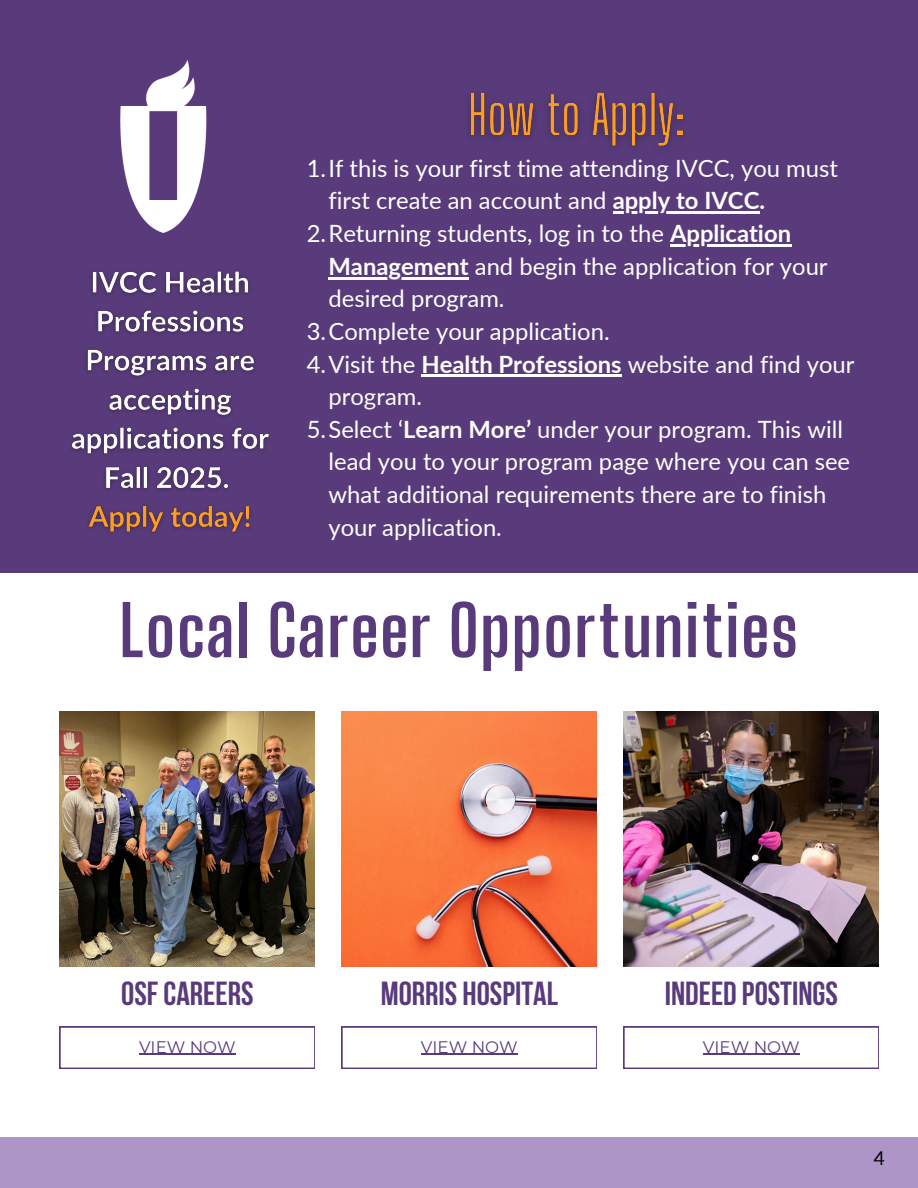
<style>
.page{position:relative;width:918px;height:1188px;background:#593b7b}
.page>*{position:absolute;margin:0;border:0;box-sizing:border-box;transform-origin:0 0}
.t1{font:700 69px "Big Shoulders Display";letter-spacing:.02em;color:#593b7b}
.t2{font:700 33.3px "Bebas Neue";color:#593b7b}
.t3{font:23.85px/32.7px "Lato";color:#fff}
.t4{font:19.05px "Lato";color:#000}
.t5{font:16.65px "Montserrat";color:#593b7b}
.s1{font-weight:700}
</style>
<div class="page">
<img style="left:120px;top:60px;width:87px;height:172px">
<div style="left:0;top:574px;width:918px;height:614px;background:#fff"></div>
<img style="left:60px;top:711px;width:255px;height:256px">
<img style="left:342px;top:711px;width:255px;height:256px">
<img style="left:624px;top:711px;width:255px;height:256px">
<svg style="left:60px;top:1027px;width:255px;height:41px"></svg>
<hr style="left:139px;top:1054px;width:97px;height:1px;background:#593b7b">
<svg style="left:342px;top:1027px;width:255px;height:41px"></svg>
<hr style="left:421px;top:1054px;width:97px;height:1px;background:#593b7b">
<svg style="left:624px;top:1027px;width:255px;height:41px"></svg>
<hr style="left:703px;top:1054px;width:97px;height:1px;background:#593b7b">
<div style="left:0;top:1138px;width:918px;height:50px;background:#ad96c7"></div>
<img style="left:71px;top:271px;width:198px;height:262px">
<hr style="left:613px;top:212px;width:146px;height:2px;background:#fff">
<hr style="left:670px;top:244px;width:121px;height:3px;background:#fff">
<hr style="left:328px;top:277px;width:141px;height:2px;background:#fff">
<hr style="left:421px;top:375px;width:201px;height:2px;background:#fff">
<img style="left:469px;top:92px;width:215px;height:55px">
<p class="t3" style="left:328px;top:151px;width:511px;text-indent:-22px">1.If this is your first time attending IVCC, you must first create an account and <span class="s1">apply to IVCC.</span></p>
<p class="t3" style="left:307px;top:216px;width:486px">2.Returning students, log in to the <span class="s1">Application</span></p>
<p class="t3" style="left:328px;top:249px;width:501px"><span class="s1">Management</span> and begin the application for your desired program.</p>
<h3 class="t3" style="left:307px;top:314px;width:304px">3.Complete your application.</h3>
<p class="t3" style="left:328px;top:347px;width:528px;text-indent:-22px">4.Visit the <span class="s1">Health Professions</span> website and find your program.</p>
<p class="t3" style="left:328px;top:412px;width:523px;text-indent:-22px">5.Select ‘<span class="s1">Learn More’</span> under your program. This will lead you to your program page where you can see what additional requirements there are to finish your application.</p>
<h3 class="t1" style="left:120px;top:589px;width:680px">Local Career Opportunities</h3>
<h3 class="t2" style="left:121px;top:980px;width:134px">OSFCAREERS</h3>
<p class="t2" style="left:381px;top:980px;width:179px">MORRIS HOSPITAL</p>
<p class="t2" style="left:665px;top:980px;width:175px">INDEED POSTINGS</p>
<p class="t5" style="left:139px;top:1036px;width:98px">VIEW NOW</p>
<p class="t5" style="left:421px;top:1036px;width:98px">VIEW NOW</p>
<p class="t5" style="left:703px;top:1036px;width:98px">VIEW NOW</p>
<p class="t4" style="left:874px;top:1146px;width:13px">4</p>
</div>
